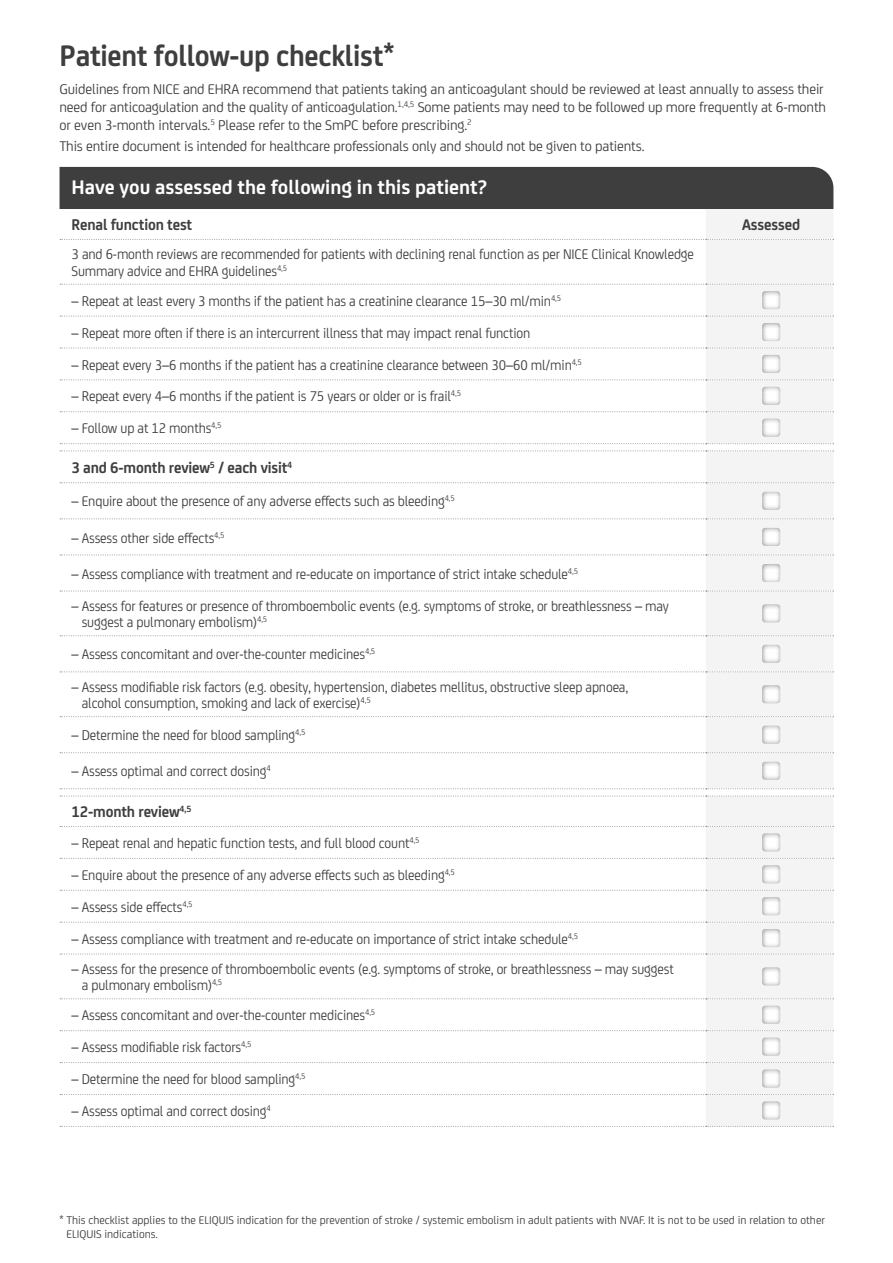
<style>
.page{position:relative;width:893px;height:1263px;background:#fff}
.page>*{position:absolute;margin:0;border:0;box-sizing:border-box;transform-origin:0 0}
.t1{font:700 31.5px "FS Joey Pro";letter-spacing:-.01em;color:#3e3e3e;scale:.95 1}
.t2{font:700 21px "FS Joey Pro";color:#fff}
.t3{font:700 16.5px "FS Joey Pro";letter-spacing:-.01em;color:#3e3e3e;scale:.95 1}
.t4{font:15px/16.5px "FS Joey Pro";letter-spacing:-.01em;color:#3e3e3e;scale:.95 1}
.t5{font:15px/18px "FS Joey Pro";letter-spacing:-.01em;color:#3e3e3e}
.t6{font:12px/13.5px "FS Joey Pro";color:#3e3e3e}
</style>
<div class="page">
<div style="left:60px;top:167px;width:773px;height:42px;background:#3e3e3e"></div>
<div style="left:706px;top:209px;width:127px;height:917px;background:#f4f4f4"></div>
<svg style="left:60px;top:239px;width:774px;height:1px"></svg>
<svg style="left:60px;top:284px;width:774px;height:1px"></svg>
<svg style="left:60px;top:316px;width:774px;height:1px"></svg>
<svg style="left:60px;top:347px;width:774px;height:1px"></svg>
<svg style="left:60px;top:379px;width:774px;height:1px"></svg>
<svg style="left:60px;top:411px;width:774px;height:1px"></svg>
<svg style="left:60px;top:443px;width:774px;height:353px"></svg>
<svg style="left:60px;top:826px;width:774px;height:1px"></svg>
<svg style="left:60px;top:858px;width:774px;height:1px"></svg>
<svg style="left:60px;top:890px;width:774px;height:1px"></svg>
<svg style="left:60px;top:922px;width:774px;height:1px"></svg>
<svg style="left:60px;top:953px;width:774px;height:1px"></svg>
<svg style="left:60px;top:998px;width:774px;height:1px"></svg>
<svg style="left:60px;top:1030px;width:774px;height:1px"></svg>
<svg style="left:60px;top:1062px;width:774px;height:1px"></svg>
<svg style="left:60px;top:1094px;width:774px;height:1px"></svg>
<svg style="left:60px;top:1126px;width:774px;height:1px"></svg>
<div style="left:748px;top:279px;width:45px;height:30px;background:#000;opacity:.5"></div>
<div style="left:748px;top:311px;width:45px;height:30px;background:#000;opacity:.5"></div>
<div style="left:748px;top:343px;width:45px;height:30px;background:#000;opacity:.5"></div>
<div style="left:748px;top:375px;width:45px;height:30px;background:#000;opacity:.5"></div>
<div style="left:748px;top:407px;width:45px;height:30px;background:#000;opacity:.5"></div>
<div style="left:748px;top:480px;width:45px;height:30px;background:#000;opacity:.5"></div>
<div style="left:748px;top:516px;width:45px;height:30px;background:#000;opacity:.5"></div>
<div style="left:748px;top:552px;width:45px;height:30px;background:#000;opacity:.5"></div>
<div style="left:748px;top:592px;width:45px;height:30px;background:#000;opacity:.5"></div>
<div style="left:748px;top:633px;width:45px;height:30px;background:#000;opacity:.5"></div>
<div style="left:748px;top:673px;width:45px;height:30px;background:#000;opacity:.5"></div>
<div style="left:748px;top:714px;width:45px;height:30px;background:#000;opacity:.5"></div>
<div style="left:748px;top:750px;width:45px;height:30px;background:#000;opacity:.5"></div>
<div style="left:748px;top:821px;width:45px;height:30px;background:#000;opacity:.5"></div>
<div style="left:748px;top:853px;width:45px;height:30px;background:#000;opacity:.5"></div>
<div style="left:748px;top:885px;width:45px;height:30px;background:#000;opacity:.5"></div>
<div style="left:748px;top:917px;width:45px;height:30px;background:#000;opacity:.5"></div>
<div style="left:748px;top:955px;width:45px;height:30px;background:#000;opacity:.5"></div>
<div style="left:748px;top:994px;width:45px;height:30px;background:#000;opacity:.5"></div>
<div style="left:748px;top:1026px;width:45px;height:30px;background:#000;opacity:.5"></div>
<div style="left:748px;top:1058px;width:45px;height:30px;background:#000;opacity:.5"></div>
<div style="left:748px;top:1089px;width:45px;height:30px;background:#000;opacity:.5"></div>
<h1 class="t1" style="left:60px;top:32px;width:355px">Patient follow-up checklist*</h1>
<p class="t5" style="left:60px;top:79px;width:768px">Guidelines from NICE and EHRA recommend that patients taking an anticoagulant should be reviewed at least annually to assess their need for anticoagulation and the quality of anticoagulation.<sup>1,4,5</sup> Some patients may need to be followed up more frequently at 6-month or even 3-month intervals.<sup>5</sup> Please refer to the SmPC before prescribing.<sup>2</sup></p>
<p class="t5" style="left:60px;top:136px;width:587px">This entire document is intended for healthcare professionals only and should not be given to patients.</p>
<h2 class="t2" style="left:72px;top:172px;width:417px">Have you assessed the following in this patient?</h2>
<p class="t3" style="left:72px;top:213px;width:129px">Renal function test</p>
<p class="t3" style="left:742px;top:213px;width:63px">Assessed</p>
<p class="t4" style="left:72px;top:245px;width:657px">3 and 6-month reviews are recommended for patients with declining renal function as per NICE Clinical Knowledge<br>Summary advice and EHRA guidelines<sup>4,5</sup></p>
<p class="t4" style="left:72px;top:292px;width:517px">– Repeat at least every 3 months if the patient has a creatinine clearance 15–30 ml/min<sup>4,5</sup></p>
<p class="t4" style="left:72px;top:324px;width:484px">– Repeat more often if there is an intercurrent illness that may impact renal function</p>
<p class="t4" style="left:72px;top:355px;width:539px">– Repeat every 3–6 months if the patient has a creatinine clearance between 30–60 ml/min<sup>4,5</sup></p>
<p class="t4" style="left:72px;top:387px;width:411px">– Repeat every 4–6 months if the patient is 75 years or older or is frail<sup>4,5</sup></p>
<p class="t4" style="left:72px;top:419px;width:159px">– Follow up at 12 months<sup>4,5</sup></p>
<p class="t3" style="left:72px;top:455px;width:234px">3 and 6-month review<sup>5</sup> / each visit<sup>4</sup></p>
<p class="t4" style="left:72px;top:492px;width:405px">– Enquire about the presence of any adverse effects such as bleeding<sup>4,5</sup></p>
<p class="t4" style="left:72px;top:528px;width:162px">– Assess other side effects<sup>4,5</sup></p>
<p class="t4" style="left:72px;top:564px;width:535px">– Assess compliance with treatment and re-educate on importance of strict intake schedule<sup>4,5</sup></p>
<p class="t4" style="left:82px;top:597px;width:620px;text-indent:-10px">– Assess for features or presence of thromboembolic events (e.g. symptoms of stroke, or breathlessness – may suggest a pulmonary embolism)<sup>4,5</sup></p>
<p class="t4" style="left:72px;top:645px;width:321px">– Assess concomitant and over-the-counter medicines<sup>4,5</sup></p>
<p class="t4" style="left:82px;top:677px;width:577px;text-indent:-10px">– Assess modifiable risk factors (e.g. obesity, hypertension, diabetes mellitus, obstructive sleep apnoea, alcohol consumption, smoking and lack of exercise)<sup>4,5</sup></p>
<p class="t4" style="left:72px;top:726px;width:248px">– Determine the need for blood sampling<sup>4,5</sup></p>
<p class="t4" style="left:72px;top:762px;width:211px">– Assess optimal and correct dosing<sup>4</sup></p>
<p class="t3" style="left:72px;top:800px;width:128px">12-month review<sup>4,5</sup></p>
<p class="t4" style="left:72px;top:834px;width:368px">– Repeat renal and hepatic function tests, and full blood count<sup>4,5</sup></p>
<p class="t4" style="left:72px;top:866px;width:405px">– Enquire about the presence of any adverse effects such as bleeding<sup>4,5</sup></p>
<p class="t4" style="left:72px;top:898px;width:129px">– Assess side effects<sup>4,5</sup></p>
<p class="t4" style="left:72px;top:930px;width:535px">– Assess compliance with treatment and re-educate on importance of strict intake schedule<sup>4,5</sup></p>
<p class="t4" style="left:82px;top:960px;width:625px;text-indent:-10px">– Assess for the presence of thromboembolic events (e.g. symptoms of stroke, or breathlessness – may suggest a pulmonary embolism)<sup>4,5</sup></p>
<p class="t4" style="left:72px;top:1006px;width:321px">– Assess concomitant and over-the-counter medicines<sup>4,5</sup></p>
<p class="t4" style="left:72px;top:1038px;width:191px">– Assess modifiable risk factors<sup>4,5</sup></p>
<p class="t4" style="left:72px;top:1070px;width:248px">– Determine the need for blood sampling<sup>4,5</sup></p>
<p class="t4" style="left:72px;top:1102px;width:211px">– Assess optimal and correct dosing<sup>4</sup></p>
<p class="t6" style="left:67px;top:1213px;width:760px;text-indent:-7px">* This checklist applies to the ELIQUIS indication for the prevention of stroke / systemic embolism in adult patients with NVAF. It is not to be used in relation to other<br>ELIQUIS indications.</p>
</div>
